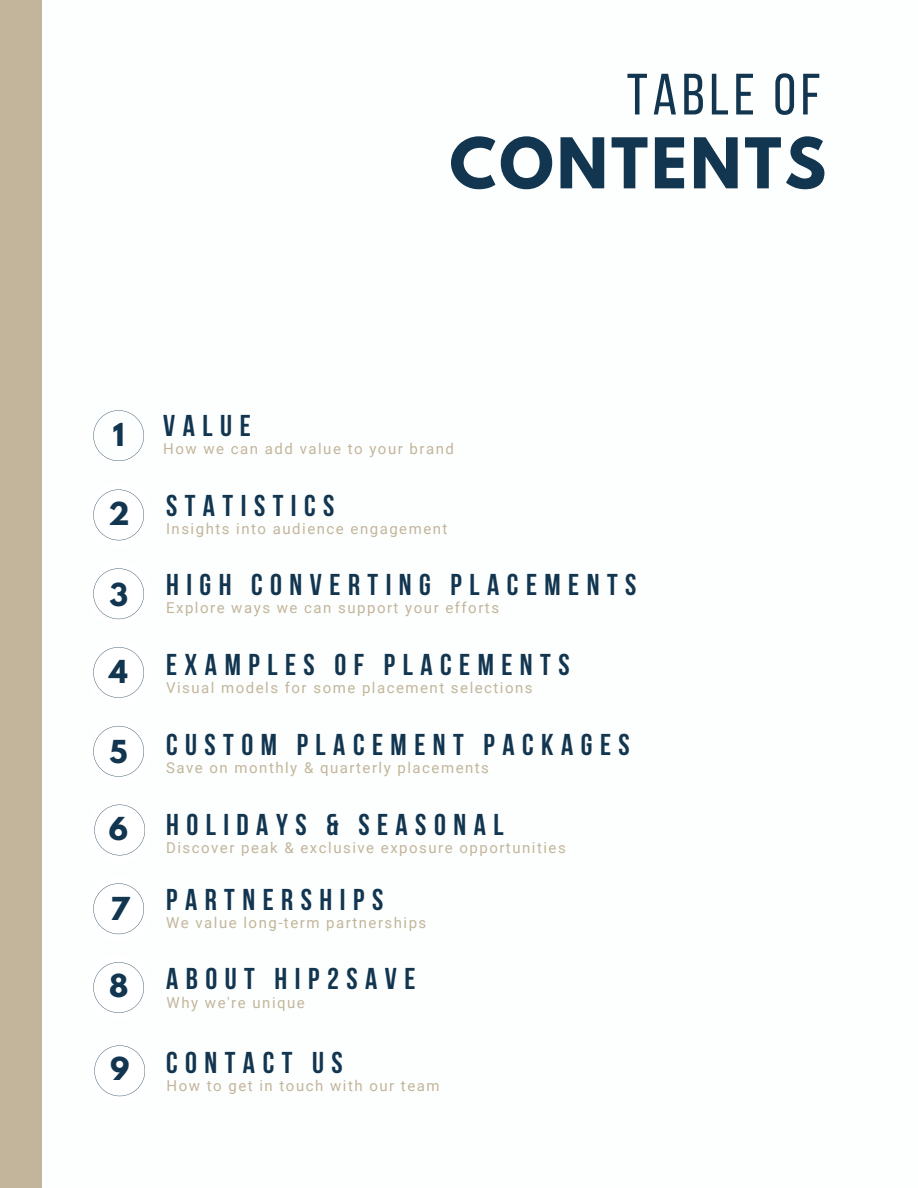
<style>
.page{position:relative;width:918px;height:1188px;background:#fff}
.page>*{position:absolute;margin:0;border:0;box-sizing:border-box;transform-origin:0 0}
.t1{font:700 61.95px "League Spartan";letter-spacing:.05em;color:#123550}
.t2{font:58.2px "Bebas Neue";letter-spacing:.08em;color:#123550}
.t3{font:700 30px "Bebas Neue";letter-spacing:.25em;color:#123550}
.t4{font:700 28.05px "League Spartan";color:#123550}
.t5{font:15px "Roboto";letter-spacing:.1em;color:#c2b59b}
</style>
<div class="page">
<div style="left:0;top:0;width:42px;height:1188px;background:#c2b59b"></div>
<svg style="left:93px;top:489px;width:51px;height:52px"></svg>
<svg style="left:93px;top:410px;width:51px;height:51px"></svg>
<svg style="left:93px;top:568px;width:51px;height:52px"></svg>
<svg style="left:93px;top:647px;width:51px;height:51px"></svg>
<svg style="left:93px;top:725px;width:51px;height:52px"></svg>
<svg style="left:94px;top:804px;width:51px;height:52px"></svg>
<svg style="left:93px;top:883px;width:51px;height:52px"></svg>
<svg style="left:93px;top:962px;width:51px;height:51px"></svg>
<svg style="left:94px;top:1045px;width:51px;height:52px"></svg>
<p class="t2" style="left:627px;top:71px;width:195px">TABLE OF</p>
<p class="t1" style="left:450px;top:133px;width:378px">CONTENTS</p>
<p class="t4" style="left:113px;top:421px;width:13px">1</p>
<p class="t4" style="left:108px;top:500px;width:23px">2</p>
<p class="t4" style="left:109px;top:581px;width:20px">3</p>
<p class="t4" style="left:109px;top:658px;width:20px">4</p>
<p class="t4" style="left:110px;top:737px;width:19px">5</p>
<p class="t4" style="left:109px;top:814px;width:21px">6</p>
<p class="t4" style="left:110px;top:895px;width:21px">7</p>
<p class="t4" style="left:109px;top:972px;width:21px">8</p>
<p class="t4" style="left:110px;top:1055px;width:21px">9</p>
<p class="t3" style="left:163px;top:414px;width:89px">VALUE</p>
<p class="t5" style="left:163px;top:440px;width:292px">How we can add value to your brand</p>
<p class="t3" style="left:166px;top:493px;width:170px">STATISTICS</p>
<p class="t5" style="left:166px;top:520px;width:283px">Insights into audience engagement</p>
<p class="t3" style="left:166px;top:573px;width:472px">HIGH CONVERTING PLACEMENTS</p>
<p class="t5" style="left:166px;top:599px;width:335px">Explore ways we can support your efforts</p>
<p class="t3" style="left:166px;top:653px;width:405px">EXAMPLES OF PLACEMENTS</p>
<p class="t5" style="left:166px;top:679px;width:368px">Visual models for some placement selections</p>
<p class="t3" style="left:166px;top:732px;width:465px">CUSTOM PLACEMENT PACKAGES</p>
<p class="t5" style="left:166px;top:759px;width:324px">Save on monthly &amp; quarterly placements</p>
<p class="t3" style="left:166px;top:812px;width:339px">HOLIDAYS &amp; SEASONAL</p>
<p class="t5" style="left:166px;top:839px;width:401px">Discover peak &amp; exclusive exposure opportunities</p>
<p class="t3" style="left:166px;top:887px;width:219px">PARTNERSHIPS</p>
<p class="t5" style="left:166px;top:914px;width:262px">We value long-term partnerships</p>
<p class="t3" style="left:166px;top:967px;width:251px">ABOUT HIP2SAVE</p>
<p class="t5" style="left:167px;top:994px;width:140px">Why we're unique</p>
<p class="t3" style="left:166px;top:1050px;width:178px">CONTACT US</p>
<p class="t5" style="left:167px;top:1077px;width:275px">How to get in touch with our team</p>
</div>
